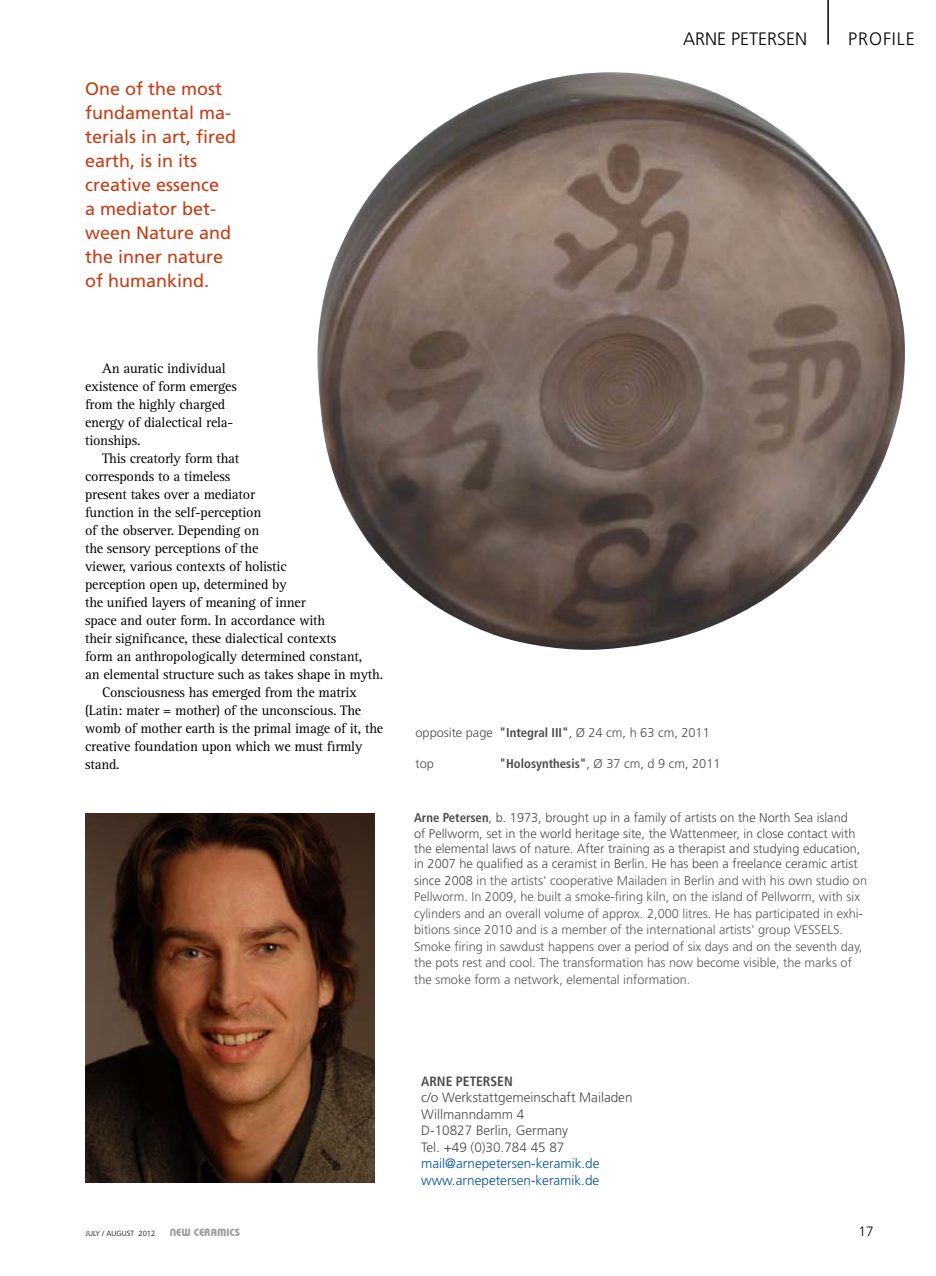
<style>
.page{position:relative;width:936px;height:1276px;background:#fff}
.page>*{position:absolute;margin:0;border:0;box-sizing:border-box;transform-origin:0 0}
.t1{font:18px/24px "Frutiger";color:#c23e16}
.t2{font:300 18px "Frutiger";color:#000}
.t3{font:300 18px "Frutiger";letter-spacing:.05em;color:#000}
.t4{font:14.25px/18px "Rotis Serif";letter-spacing:-.015em;color:#000}
.t5{font:300 13.5px/16.5px "Frutiger";color:#4b4b4d}
.t6{font:300 13.5px/16.5px "Frutiger";color:#00519e}
.t7{font:700 condensed 13.5px "Frutiger";color:#4b4b4d}
.t8{font:300 13.5px "Frutiger";color:#000}
.t9{font:300 12.75px/16.5px "Frutiger";color:#58585a}
.t10{font:300 12.75px/15.3px "Frutiger";color:#4b4b4d}
.t11{font:10.5px "Keramik";color:#9c9d9f}
.t12{font:300 7.5px "Frutiger";color:#000}
.s1{font-weight:700;font-stretch:condensed}
.s2{color:#4b4b4d}
</style>
<div class="page">
<hr style="left:827px;top:0;width:1px;height:45px;background:#000">
<img style="left:85px;top:814px;width:289px;height:368px">
<img style="left:317px;top:72px;width:588px;height:578px">
<p class="t1" style="left:85px;top:76px;width:153px">One of the most fundamental ma&shy;terials in art, fired earth, is in its creative essence<br>a mediator bet&shy;ween Nature and the inner nature of humankind.</p>
<p class="t4" style="left:85px;top:359px;width:153px;text-indent:17px">An auratic individual existence of form emerges from the highly charged energy of dialectical rela&shy;tionships.</p>
<p class="t4" style="left:102px;top:449px;width:139px">This creatorly form that</p>
<p class="t4" style="left:85px;top:467px;width:147px">corresponds to a timeless</p>
<p class="t4" style="left:85px;top:485px;width:171px">present takes over a mediator</p>
<p class="t4" style="left:85px;top:503px;width:178px">function in the self-perception</p>
<p class="t4" style="left:85px;top:521px;width:176px">of the observer. Depending on</p>
<p class="t4" style="left:85px;top:539px;width:175px">the sensory perceptions of the</p>
<p class="t4" style="left:85px;top:557px;width:203px">viewer, various contexts of holistic</p>
<p class="t4" style="left:85px;top:575px;width:203px">perception open up, determined by</p>
<p class="t4" style="left:85px;top:593px;width:222px">the unified layers of meaning of inner</p>
<p class="t4" style="left:85px;top:611px;width:242px">space and outer form. In accordance with</p>
<p class="t4" style="left:85px;top:629px;width:253px">their significance, these dialectical contexts</p>
<p class="t4" style="left:85px;top:647px;width:278px">form an anthropologically determined constant,</p>
<p class="t4" style="left:85px;top:665px;width:299px">an elemental structure such as takes shape in myth.</p>
<p class="t4" style="left:102px;top:683px;width:256px">Consciousness has emerged from the matrix</p>
<p class="t4" style="left:85px;top:701px;width:278px">(Latin: mater = mother) of the unconscious. The</p>
<p class="t4" style="left:85px;top:719px;width:299px">womb of mother earth is the primal image of it, the</p>
<p class="t4" style="left:85px;top:737px;width:279px">creative foundation upon which we must firmly</p>
<p class="t4" style="left:85px;top:755px;width:36px">stand.</p>
<p class="t2" style="left:683px;top:28px;width:126px">Arne Petersen</p>
<p class="t3" style="left:848px;top:28px;width:68px">PROFILE</p>
<p class="t10" style="left:415px;top:725px;width:296px">opposite page <span class="s1">"Integral III"</span>, Ø 24 cm, h 63 cm, 2011</p>
<p class="t10" style="left:415px;top:756px;width:20px">top</p>
<p class="t10" style="left:499px;top:756px;width:222px"><span class="s1">"Holosynthesis"</span>, Ø 37 cm, d 9 cm, 2011</p>
<p class="t10" style="left:414px;top:810px;width:448px"><span class="s1">Arne Petersen</span>, b. 1973, brought up in a family of artists on the North Sea island of Pellworm, set in the world heritage site, the Wattenmeer, in close contact with the elemental laws of nature. After training as a therapist and studying education, in 2007 he qualified as a ceramist in Berlin. He has been a freelance ceramic artist</p>
<p class="t9" style="left:414px;top:872px;width:454px"><span class="s2">since 2008</span> in the artists' cooperative Mailaden in Berlin and with his own studio on Pellworm. In 2009, he built a smoke-firing kiln, on the island of Pellworm, with six cylinders and an overall volume of approx. 2,000 litres. He has participated in exhi&shy;bitions since 2010 and is a member of the international artists' group VESSELS .<br>Smoke firing in sawdust happens over a period of six days and on the seventh day, the pots rest and cool. The transformation has now become visible, the marks of the smoke form a network, elemental information.</p>
<p class="t7" style="left:421px;top:1073px;width:93px">Arne Petersen</p>
<p class="t5" style="left:421px;top:1089px;width:213px">c/o Werkstattgemeinschaft Mailaden<br>Willmanndamm 4<br>D-10827 Berlin, Germany<br>Tel. +49 (0)30.784 45 87</p>
<p class="t6" style="left:421px;top:1155px;width:180px">mail@arnepetersen-keramik.de www.arnepetersen-keramik.de</p>
<p class="t12" style="left:86px;top:1229px;width:71px">July / August 2012</p>
<p class="t11" style="left:170px;top:1225px;width:72px">NEW CERAMICS</p>
<p class="t8" style="left:858px;top:1223px;width:17px">17</p>
</div>
